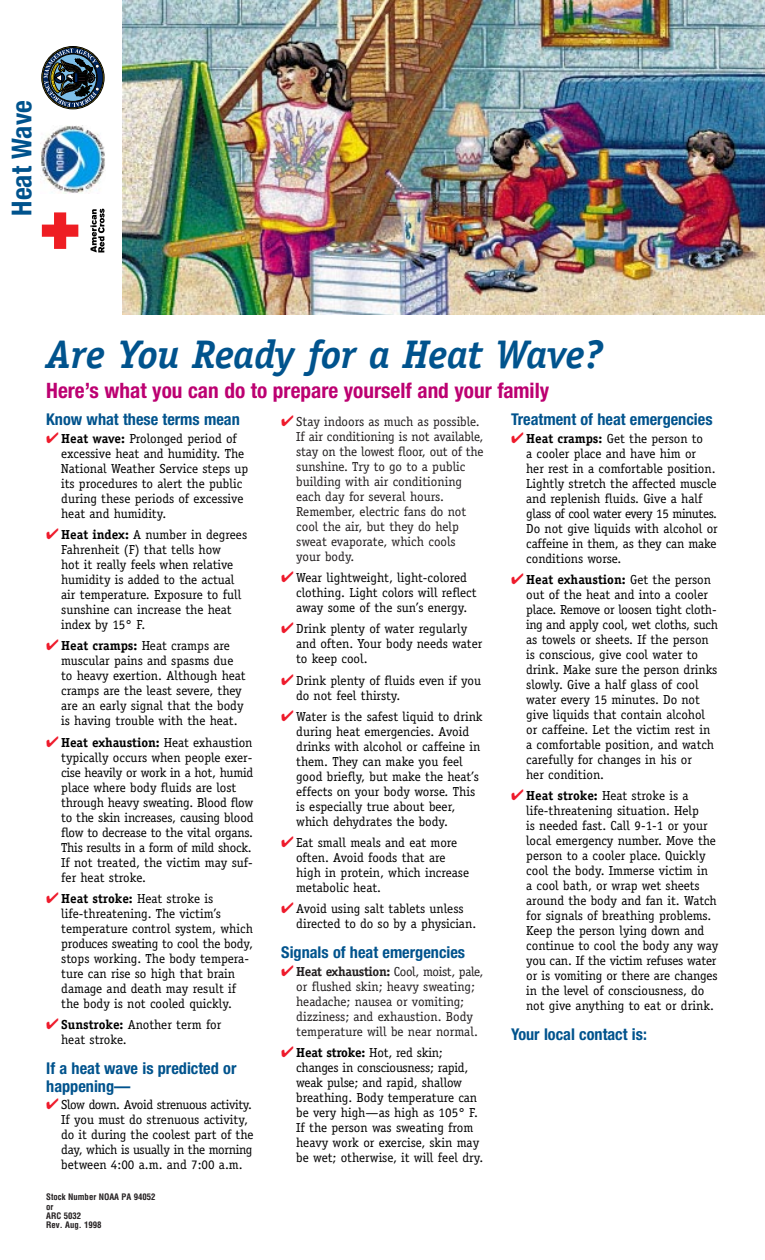
<style>
.page{position:relative;width:765px;height:1260px;background:#fff}
.page>*{position:absolute;margin:0;border:0;box-sizing:border-box;transform-origin:0 0}
.t1{font:italic 700 40px "Officina Serif";letter-spacing:-.015em;color:#00538d}
.t2{font:700 condensed 27.5px "Helvetica Neue";color:#00538d}
.t3{font:700 condensed 21.25px "Helvetica Neue";color:#bc0171}
.t4{font:700 condensed 16.25px/17.5px "Helvetica Neue";color:#00538d}
.t5{font:13.12px/15px "Officina Serif";color:#000}
.t6{font:13.12px/15px "Officina Serif";color:#231f20}
.t7{font:13.12px/15px "Officina Serif";letter-spacing:-.025em;color:#000}
.t8{font:700 condensed 8.75px/9.4px "Helvetica";color:#231f20}
.s1{color:#ee1b2c}
.s2{font-weight:700}
</style>
<div class="page">
<img style="left:122px;top:0;width:643px;height:315px">
<svg style="left:91px;top:209px;width:14px;height:43px"></svg>
<svg style="left:42px;top:212px;width:36px;height:37px"></svg>
<svg style="left:41px;top:46px;width:63px;height:63px"></svg>
<svg style="left:43px;top:47px;width:60px;height:61px"></svg>
<svg style="left:44px;top:49px;width:55px;height:58px;background:#4c5d69"></svg>
<img style="left:41px;top:126px;width:64px;height:67px">
<h2 class="t2" style="left:12px;top:216px;width:117px;rotate:-90deg">Heat Wave</h2>
<h1 class="t1" style="left:46px;top:340px;width:558px">Are You Ready for a Heat Wave?</h1>
<h3 class="t3" style="left:46px;top:383px;width:505px">Here’s what you can do to prepare yourself and your family</h3>
<p class="t4" style="left:46px;top:413px;width:195px">Know what these terms mean</p>
<p class="t5" style="left:61px;top:432px;width:189px;text-indent:-15px"><span class="s1">✔</span> <span class="s2">Heat wave:</span> Prolonged period of excessive heat and humidity. The<br>National Weather Service steps up its procedures to alert the public during these periods of excessive heat and humidity.</p>
<p class="t5" style="left:61px;top:529px;width:187px;text-indent:-15px"><span class="s1">✔</span> <span class="s2">Heat index:</span> A number in degrees<br>Fahrenheit (F) that tells how<br>hot it really feels when relative humidity is added to the actual air temperature. Exposure to full sunshine can increase the heat index by 15° F.</p>
<p class="t5" style="left:61px;top:640px;width:186px;text-indent:-15px"><span class="s1">✔</span> <span class="s2">Heat cramps:</span> Heat cramps are muscular pains and spasms due to heavy exertion. Although heat cramps are the least severe, they are an early signal that the body is having trouble with the heat.</p>
<p class="t5" style="left:61px;top:736px;width:194px;text-indent:-15px"><span class="s1">✔</span> <span class="s2">Heat exhaustion:</span> Heat exhaustion typically occurs when people exer&shy;cise heavily or work in a hot, humid place where body fluids are lost through heavy sweating. Blood flow to the skin increases, causing blood flow to decrease to the vital organs.<br>This results in a form of mild shock.<br>If not treated, the victim may suf&shy;fer heat stroke.</p>
<p class="t5" style="left:61px;top:892px;width:193px;text-indent:-15px"><span class="s1">✔</span> <span class="s2">Heat stroke:</span> Heat stroke is life-threatening. The victim’s temperature control system, which produces sweating to cool the body, stops working. The body tempera&shy;ture can rise so high that brain damage and death may result if the body is not cooled quickly.</p>
<p class="t5" style="left:61px;top:1019px;width:162px;text-indent:-15px"><span class="s1">✔</span> <span class="s2">Sunstroke:</span> Another term for heat stroke.</p>
<p class="t4" style="left:46px;top:1062px;width:192px">If a heat wave is predicted or happening—</p>
<p class="t7" style="left:61px;top:1099px;width:194px;text-indent:-15px"><span class="s1">✔</span> Slow down. Avoid strenuous activity.<br>If you must do strenuous activity, do it during the coolest part of the day, which is usually in the morning between 4:00 a.m. and 7:00 a.m.</p>
<p class="t8" style="left:46px;top:1194px;width:111px">Stock Number NOAA PA 94052 or<br>ARC 5032<br>Rev. Aug. 1998</p>
<p class="t6" style="left:296px;top:415px;width:189px;text-indent:-15px"><span class="s1">✔</span> Stay indoors as much as possible.<br>If air conditioning is not available, stay on the lowest floor, out of the sunshine. Try to go to a public building with air conditioning each day for several hours.<br>Remember, electric fans do not cool the air, but they do help sweat evaporate, which cools<br>your body.</p>
<p class="t5" style="left:296px;top:572px;width:182px;text-indent:-15px"><span class="s1">✔</span> Wear lightweight, light-colored clothing. Light colors will reflect away some of the sun’s energy.</p>
<p class="t5" style="left:296px;top:623px;width:188px;text-indent:-15px"><span class="s1">✔</span> Drink plenty of water regularly and often. Your body needs water to keep cool.</p>
<p class="t5" style="left:296px;top:674px;width:186px;text-indent:-15px"><span class="s1">✔</span> Drink plenty of fluids even if you do not feel thirsty.</p>
<p class="t5" style="left:296px;top:710px;width:188px;text-indent:-15px"><span class="s1">✔</span> Water is the safest liquid to drink during heat emergencies. Avoid drinks with alcohol or caffeine in them. They can make you feel good briefly, but make the heat’s effects on your body worse. This is especially true about beer, which dehydrates the body.</p>
<p class="t5" style="left:296px;top:837px;width:174px;text-indent:-15px"><span class="s1">✔</span> Eat small meals and eat more often. Avoid foods that are high in protein, which increase metabolic heat.</p>
<p class="t5" style="left:296px;top:903px;width:182px;text-indent:-15px"><span class="s1">✔</span> Avoid using salt tablets unless directed to do so by a physician.</p>
<p class="t4" style="left:281px;top:946px;width:185px">Signals of heat emergencies</p>
<p class="t6" style="left:296px;top:965px;width:189px;text-indent:-15px"><span class="s1">✔</span> <span class="s2">Heat exhaustion:</span> Cool, moist, pale, or flushed skin; heavy sweating; headache; nausea or vomiting; dizziness; and exhaustion. Body temperature will be near normal.</p>
<p class="t5" style="left:296px;top:1047px;width:189px;text-indent:-15px"><span class="s1">✔</span> <span class="s2">Heat stroke:</span> Hot, red skin; changes in consciousness; rapid, weak pulse; and rapid, shallow breathing. Body temperature can be very high—as high as 105° F.<br>If the person was sweating from heavy work or exercise, skin may be wet; otherwise, it will feel dry.</p>
<p class="t4" style="left:511px;top:413px;width:203px">Treatment of heat emergencies</p>
<p class="t5" style="left:526px;top:432px;width:193px;text-indent:-15px"><span class="s1">✔</span> <span class="s2">Heat cramps:</span> Get the person to<br>a cooler place and have him or<br>her rest in a comfortable position.<br>Lightly stretch the affected muscle and replenish fluids. Give a half glass of cool water every 15 minutes.<br>Do not give liquids with alcohol or caffeine in them, as they can make conditions worse.</p>
<p class="t5" style="left:526px;top:574px;width:193px;text-indent:-15px"><span class="s1">✔</span> <span class="s2">Heat exhaustion:</span> Get the person out of the heat and into a cooler place. Remove or loosen tight cloth&shy;ing and apply cool, wet cloths, such as towels or sheets. If the person is conscious, give cool water to drink. Make sure the person drinks slowly. Give a half glass of cool water every 15 minutes. Do not give liquids that contain alcohol or caffeine. Let the victim rest in a comfortable position, and watch carefully for changes in his or<br>her condition.</p>
<p class="t5" style="left:526px;top:790px;width:194px;text-indent:-15px"><span class="s1">✔</span> <span class="s2">Heat stroke:</span> Heat stroke is a life-threatening situation. Help<br>is needed fast. Call 9-1-1 or your local emergency number. Move the person to a cooler place. Quickly cool the body. Immerse victim in<br>a cool bath, or wrap wet sheets around the body and fan it. Watch for signals of breathing problems.<br>Keep the person lying down and continue to cool the body any way you can. If the victim refuses water or is vomiting or there are changes in the level of consciousness, do not give anything to eat or drink.</p>
<p class="t4" style="left:511px;top:1028px;width:137px">Your local contact is:</p>
</div>
